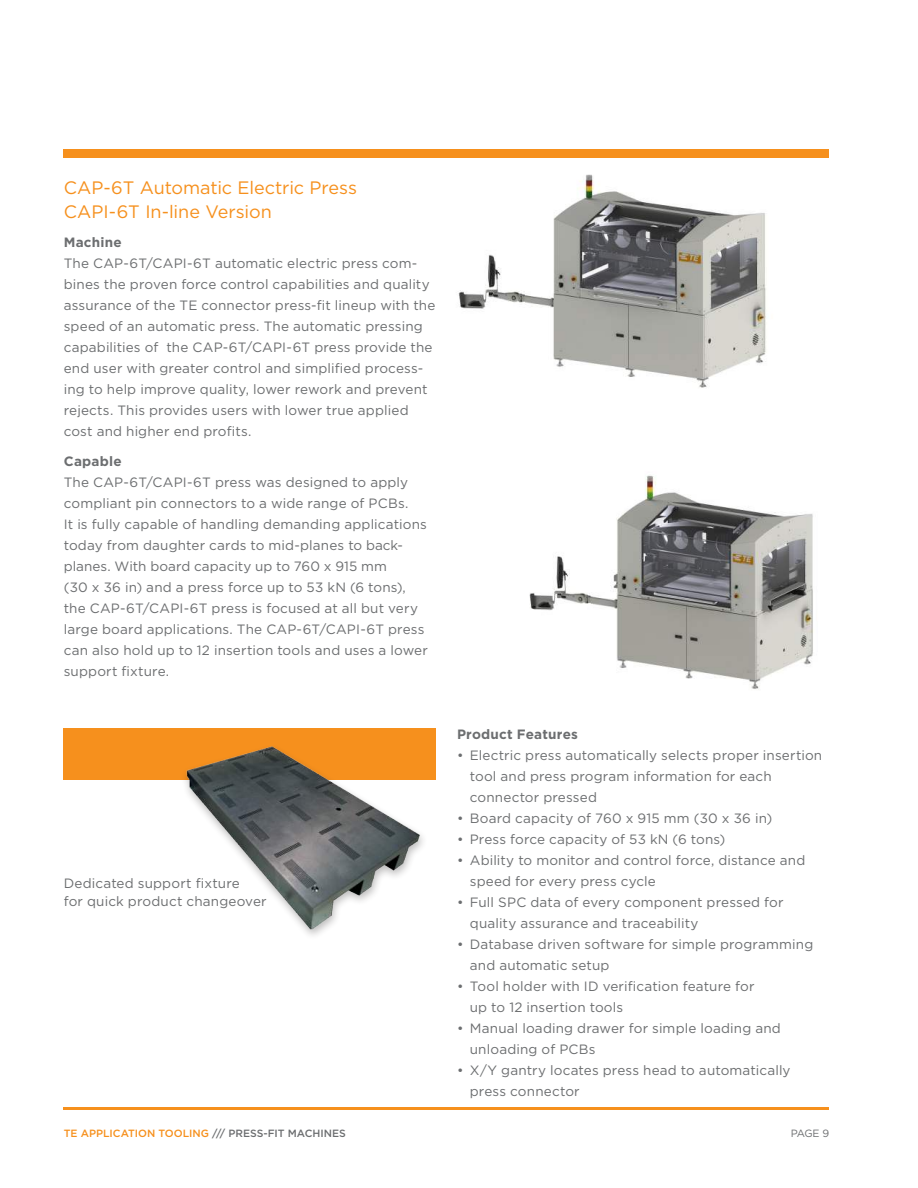
<style>
.page{position:relative;width:918px;height:1188px;background:#fff}
.page>*{position:absolute;margin:0;border:0;box-sizing:border-box;transform-origin:0 0}
.t1{font:18px/24px "Gotham";letter-spacing:-.005em;color:#f6901d}
.t2{font:13.5px/21px "Gotham";letter-spacing:.01em;color:#6c6e70}
.t3{font:700 13.5px "Gotham";letter-spacing:.015em;color:#6c6e70}
.t4{font:500 10.5px "Gotham";color:#f6901d}
.t5{font:10.5px "Gotham";color:#6c6e70}
.s1{color:#6c6e70}
</style>
<div class="page">
<hr style="left:64px;top:1107px;width:765px;height:2px;background:#f6901d">
<div style="left:64px;top:150px;width:765px;height:8px;background:#f6901d"></div>
<img style="left:458px;top:174px;width:308px;height:214px">
<div style="left:64px;top:728px;width:372px;height:51px;background:#f6901d"></div>
<img style="left:179px;top:746px;width:253px;height:188px">
<img style="left:529px;top:475px;width:284px;height:215px">
<h1 class="t1" style="left:64px;top:176px;width:295px">CAP-6T Automatic Electric Press<br>CAPI-6T In-line Version</h1>
<p class="t3" style="left:64px;top:237px;width:59px">Machine</p>
<p class="t2" style="left:64px;top:254px;width:373px">The CAP-6T/CAPI-6T automatic electric press com&shy;bines the proven force control capabilities and quality assurance of the TE connector press-fit lineup with the speed of an automatic press. The automatic pressing capabilities of the CAP-6T/CAPI-6T press provide the end user with greater control and simplified process&shy;ing to help improve quality, lower rework and prevent rejects. This provides users with lower true applied cost and higher end profits.</p>
<p class="t3" style="left:64px;top:455px;width:59px">Capable</p>
<p class="t2" style="left:64px;top:472px;width:366px">The CAP-6T/CAPI-6T press was designed to apply compliant pin connectors to a wide range of PCBs.<br>It is fully capable of handling demanding applications today from daughter cards to mid-planes to back&shy;planes. With board capacity up to 760 x 915 mm<br>(30 x 36 in) and a press force up to 53 kN (6 tons), the CAP-6T/CAPI-6T press is focused at all but very large board applications. The CAP-6T/CAPI-6T press can also hold up to 12 insertion tools and uses a lower support fixture.</p>
<p class="t2" style="left:64px;top:875px;width:204px;line-height:18px">Dedicated support fixture<br>for quick product changeover</p>
<p class="t3" style="left:457px;top:728px;width:122px">Product Features</p>
<p class="t2" style="left:470px;top:745px;width:354px;text-indent:-13px">• Electric press automatically selects proper insertion tool and press program information for each connector pressed</p>
<p class="t2" style="left:457px;top:808px;width:317px">• Board capacity of 760 x 915 mm (30 x 36 in)</p>
<p class="t2" style="left:457px;top:829px;width:270px">• Press force capacity of 53 kN (6 tons)</p>
<p class="t2" style="left:470px;top:850px;width:337px;text-indent:-13px">• Ability to monitor and control force, distance and speed for every press cycle</p>
<p class="t2" style="left:470px;top:892px;width:315px;text-indent:-13px">• Full SPC data of every component pressed for quality assurance and traceability</p>
<p class="t2" style="left:470px;top:934px;width:345px;text-indent:-13px">• Database driven software for simple programming and automatic setup</p>
<p class="t2" style="left:470px;top:976px;width:286px;text-indent:-13px">• Tool holder with ID verification feature for up to 12 insertion tools</p>
<p class="t2" style="left:470px;top:1018px;width:313px;text-indent:-13px">• Manual loading drawer for simple loading and unloading of PCBs</p>
<p class="t2" style="left:470px;top:1060px;width:322px;text-indent:-13px">• X/Y gantry locates press head to automatically press connector</p>
<p class="t4" style="left:64px;top:1128px;width:284px">TE APPLICATION TOOLING <span class="s1">/// PRESS-FIT MACHINES</span></p>
<p class="t5" style="left:791px;top:1128px;width:40px">PAGE 9</p>
</div>
